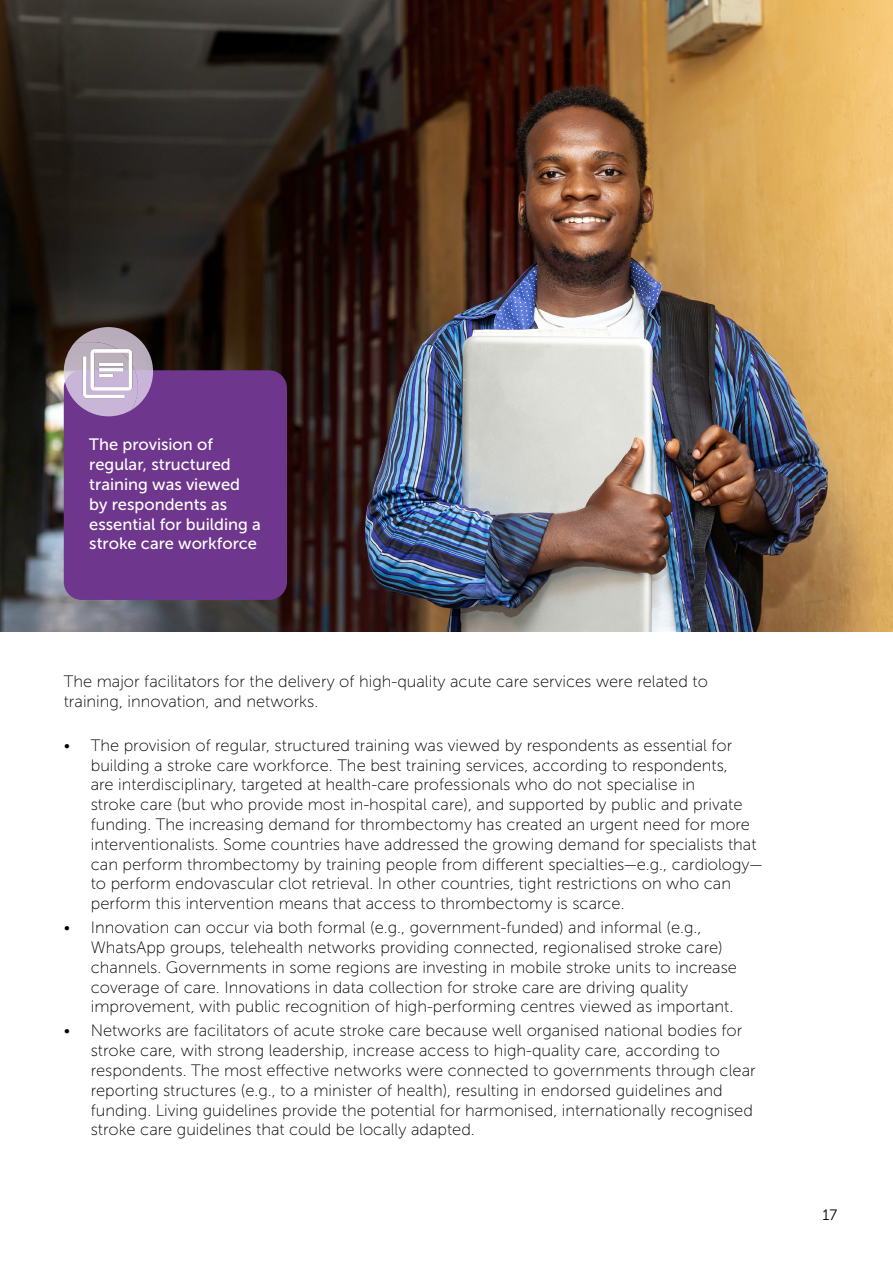
<style>
.page{position:relative;width:893px;height:1263px;background:#fff}
.page>*{position:absolute;margin:0;border:0;box-sizing:border-box;transform-origin:0 0}
.t1{font:16.5px/19.8px "Museo Sans 100";color:#000}
.t2{font:16.5px/19.8px "Museo Sans 500";color:#fff}
.t3{font:15px "Museo Sans 300";color:#000}
</style>
<div class="page">
<img style="left:0;top:0;width:893px;height:632px">
<div style="left:64px;top:370px;width:223px;height:230px;background:#6e368c;border-radius:18px"></div>
<svg style="left:64px;top:327px;width:89px;height:89px"></svg>
<img style="left:78px;top:344px;width:58px;height:58px">
<p class="t2" style="left:89px;top:435px;width:173px">The provision of regular, structured training was viewed by respondents as essential for building a stroke care workforce</p>
<p class="t1" style="left:64px;top:672px;width:646px">The major facilitators for the delivery of high-quality acute care services were related to training, innovation, and networks.</p>
<p class="t1" style="left:91px;top:735px;width:673px;text-indent:-27px">• The provision of regular, structured training was viewed by respondents as essential for building a stroke care workforce. The best training services, according to respondents,<br>are interdisciplinary, targeted at health-care professionals who do not specialise in<br>stroke care (but who provide most in-hospital care), and supported by public and private funding. The increasing demand for thrombectomy has created an urgent need for more interventionalists. Some countries have addressed the growing demand for specialists that can perform thrombectomy by training people from different specialties—e.g., cardiology— to perform endovascular clot retrieval. In other countries, tight restrictions on who can perform this intervention means that access to thrombectomy is scarce.</p>
<p class="t1" style="left:91px;top:918px;width:648px;text-indent:-27px">• Innovation can occur via both formal (e.g., government-funded) and informal (e.g., WhatsApp groups, telehealth networks providing connected, regionalised stroke care) channels. Governments in some regions are investing in mobile stroke units to increase coverage of care. Innovations in data collection for stroke care are driving quality improvement, with public recognition of high-performing centres viewed as important.</p>
<p class="t1" style="left:91px;top:1021px;width:666px;text-indent:-27px">• Networks are facilitators of acute stroke care because well organised national bodies for stroke care, with strong leadership, increase access to high-quality care, according to respondents. The most effective networks were connected to governments through clear reporting structures (e.g., to a minister of health), resulting in endorsed guidelines and funding. Living guidelines provide the potential for harmonised, internationally recognised stroke care guidelines that could be locally adapted.</p>
<p class="t3" style="left:823px;top:1207px;width:16px">17</p>
</div>
